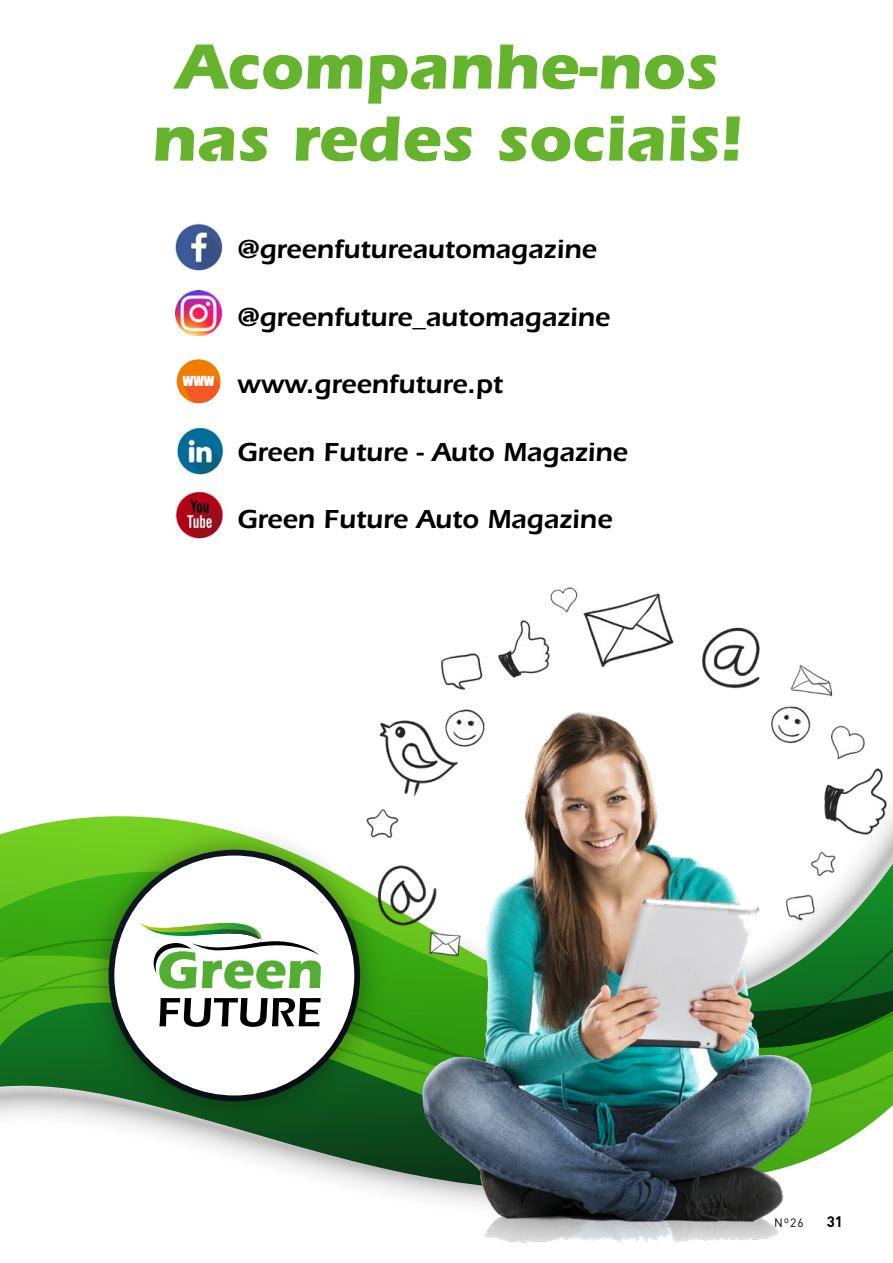
<style>
.page{position:relative;width:893px;height:1263px;background:#fff}
.page>*{position:absolute;margin:0;border:0;box-sizing:border-box;transform-origin:0 0}
.t1{font:700 66px/72px "ITC Eras Std";color:#66b32e;text-align:center}
.t2{font:600 27px "ITC Eras Std";color:#000}
.t3{font:15.75px "Impact";color:#fff}
.t4{font:700 15px "DIN";color:#000}
</style>
<div class="page">
<svg style="left:0;top:818px;width:76px;height:111px;background:#67c42a"></svg>
<svg style="left:0;top:962px;width:76px;height:155px;background:#509d41"></svg>
<svg style="left:76px;top:817px;width:125px;height:316px;background:#5aa63d"></svg>
<div style="left:109px;top:850px;width:251px;height:251px;background:#0f1520;border-radius:126px"></div>
<div style="left:114px;top:855px;width:240px;height:240px;background:#fff;border-radius:50%"></div>
<img style="left:201px;top:587px;width:692px;height:657px">
<img style="left:175px;top:491px;width:49px;height:48px">
<img style="left:175px;top:223px;width:48px;height:48px">
<img style="left:177px;top:427px;width:47px;height:48px">
<div style="left:177px;top:359px;width:44px;height:44px;background:#ef7b00;border-radius:50%"></div>
<svg style="left:184px;top:376px;width:36px;height:28px"></svg>
<img style="left:175px;top:290px;width:46px;height:45px">
<div style="left:124px;top:862px;width:227px;height:227px;background:#fff;border-radius:50%"></div>
<svg style="left:159px;top:998px;width:162px;height:29px"></svg>
<svg style="left:141px;top:923px;width:180px;height:66px"></svg>
<h1 class="t1" style="left:151px;top:31px;width:593px">Acompanhe-nos nas redes sociais!</h1>
<p class="t2" style="left:237px;top:234px;width:361px">@greenfutureautomagazine</p>
<p class="t3" style="left:183px;top:368px;width:33px">WWW</p>
<p class="t2" style="left:237px;top:301px;width:374px">@greenfuture_automagazine</p>
<p class="t2" style="left:237px;top:369px;width:267px">www.greenfuture.pt</p>
<p class="t2" style="left:237px;top:436px;width:392px">Green Future - Auto Magazine</p>
<p class="t2" style="left:237px;top:503px;width:377px">Green Future Auto Magazine</p>
<p class="t4" style="left:827px;top:1212px;width:18px">31</p>
</div>
